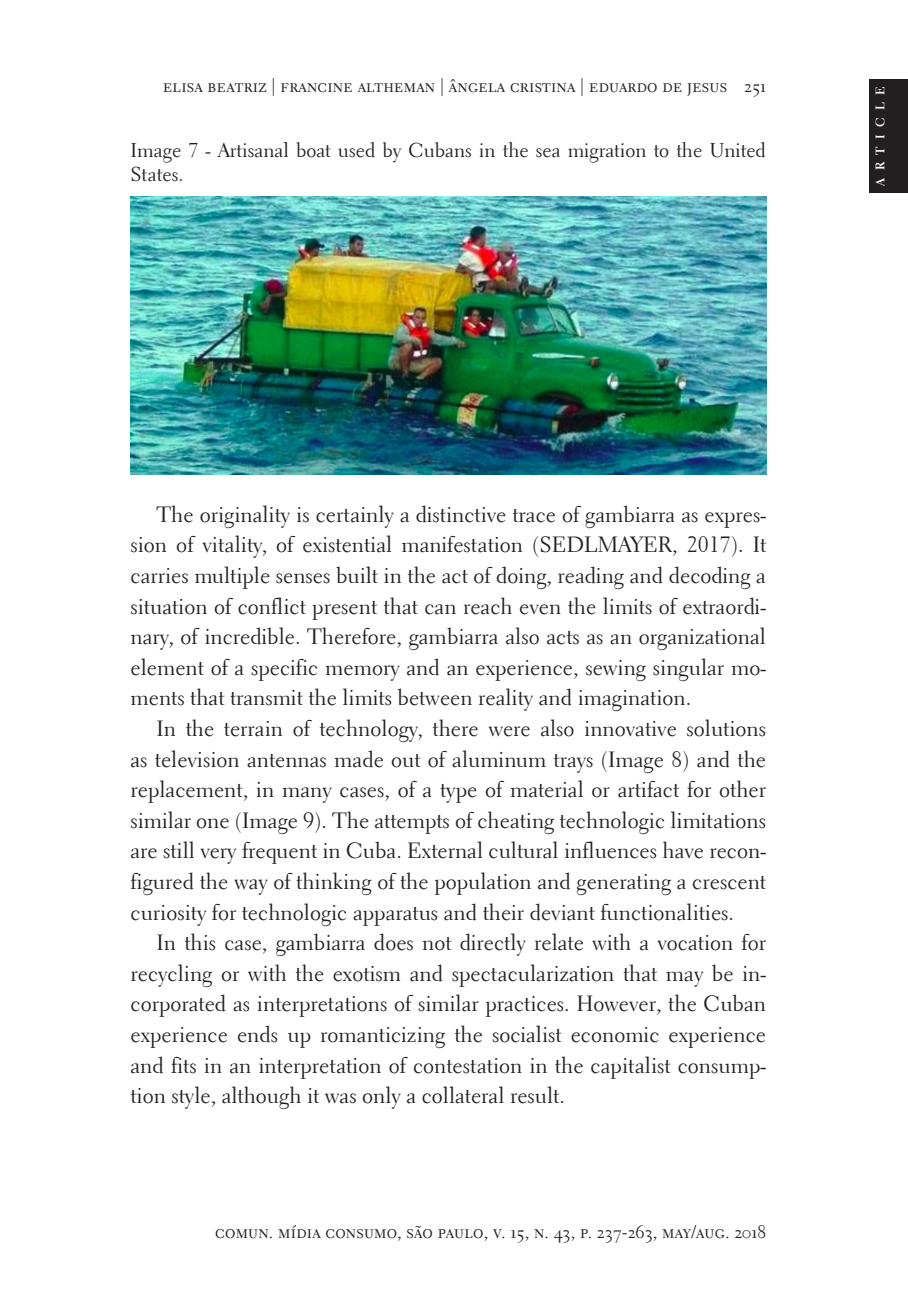
<style>
.page{position:relative;width:908px;height:1304px;background:#fff}
.page>*{position:absolute;margin:0;border:0;box-sizing:border-box;transform-origin:0 0}
.t1{font:22px/30.6px "Electra LH";color:#231f20;text-align:justify}
.t2{font:20px/24px "Electra LH";color:#231f20}
.t3{font:18px "Electra LH Regular SC";letter-spacing:.01em;color:#231f20}
.t4{font:700 12.4px "Electra LH";letter-spacing:.595em;color:#fff}
</style>
<div class="page">
<div style="left:869px;top:79px;width:38px;height:114px;background:#231f20"></div>
<img style="left:130px;top:197px;width:635px;height:277px">
<p class="t3" style="left:163px;top:75px;width:604px">elisa beatriz | francine altheman | ângela cristina | eduardo de jesus 251</p>
<p class="t2" style="left:130px;top:138px;width:636px">Image 7 - Artisanal boat used by Cubans in the sea migration to the United<br>States.</p>
<p class="t4" style="left:872px;top:186px;width:101px;rotate:-90deg">ARTICLE</p>
<p class="t1" style="left:130px;top:499px;width:637px;text-indent:26px">The originality is certainly a distinctive trace of gambiarra as expres&shy;sion of vitality, of existential manifestation (SEDLMAYER, 2017). It carries multiple senses built in the act of doing, reading and decoding a situation of conflict present that can reach even the limits of extraordi&shy;nary, of incredible. Therefore, gambiarra also acts as an organizational element of a specific memory and an experience, sewing singular mo&shy;ments that transmit the limits between reality and imagination.</p>
<p class="t1" style="left:130px;top:713px;width:637px;text-indent:26px">In the terrain of technology, there were also innovative solutions as television antennas made out of aluminum trays (Image 8) and the replacement, in many cases, of a type of material or artifact for other similar one (Image 9). The attempts of cheating technologic limitations are still very frequent in Cuba. External cultural influences have recon&shy;figured the way of thinking of the population and generating a crescent curiosity for technologic apparatus and their deviant functionalities.</p>
<p class="t1" style="left:130px;top:927px;width:637px;text-indent:26px">In this case, gambiarra does not directly relate with a vocation for recycling or with the exotism and spectacularization that may be in&shy;corporated as interpretations of similar practices. However, the Cuban experience ends up romanticizing the socialist economic experience and fits in an interpretation of contestation in the capitalist consump&shy;tion style, although it was only a collateral result.</p>
<p class="t3" style="left:215px;top:1221px;width:552px">comun. mídia consumo, são paulo, v. 15, n. 43, p. 237-263, may/aug. 2018</p>
</div>
